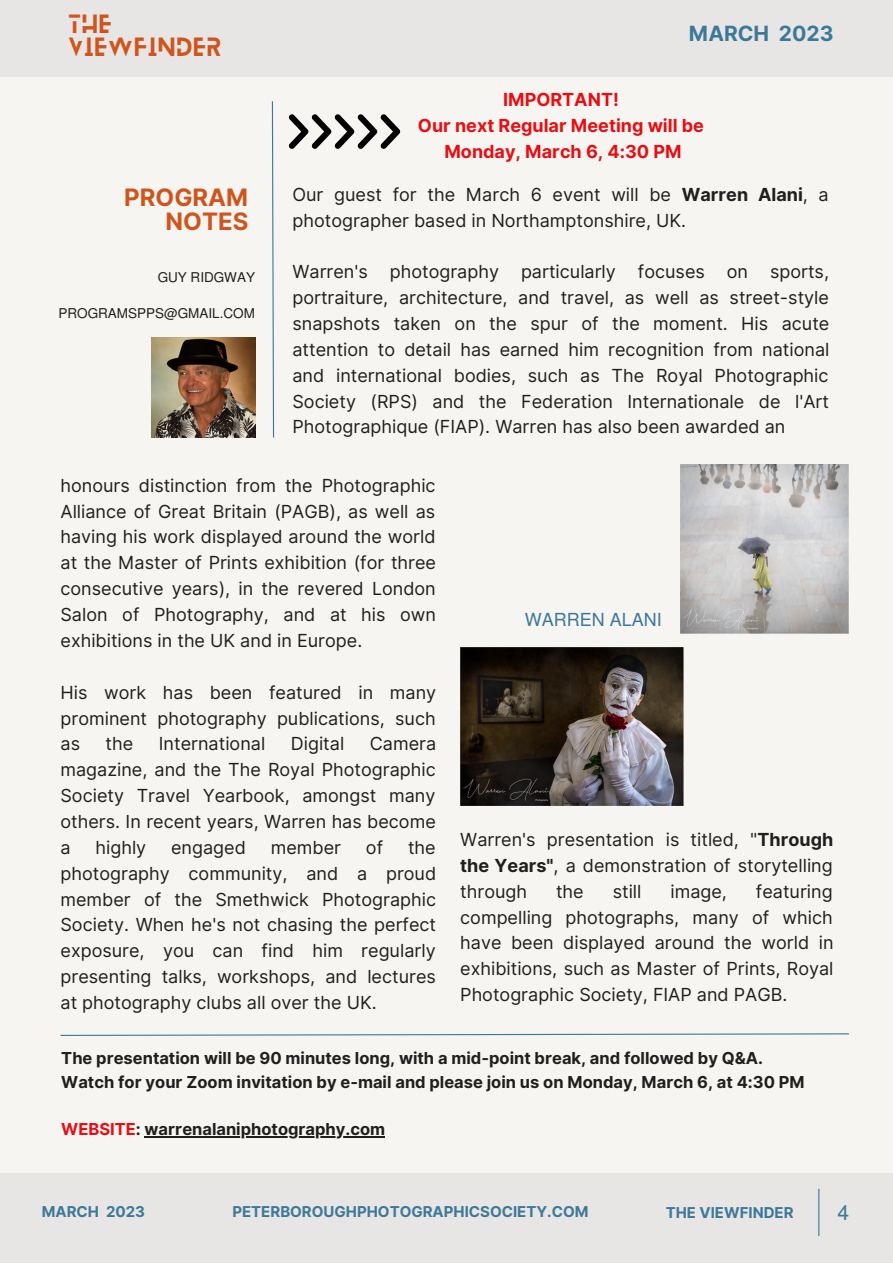
<style>
.page{position:relative;width:893px;height:1264px;background:#fff}
.page>*{position:absolute;margin:0;border:0;box-sizing:border-box;transform-origin:0 0}
.t1{font:700 24px/23.5px "Inter";color:#ce561e;text-align:right}
.t2{font:23.1px/22.5px "Blanka";letter-spacing:.09em;color:#ce561e}
.t3{font:700 21px "Inter";color:#3c7999}
.t4{font:21px "Mukti";color:#3c7999}
.t5{font:18px/25.8px "Inter";color:#1f1f1f;text-align:justify}
.t6{font:700 18px/25.8px "Inter";color:#e60f15;text-align:center}
.t7{font:18px "Mukti";color:#3c7999}
.t8{font:700 16.5px/23.5px "Inter";color:#1f1f1f}
.t9{font:700 15px "Inter";color:#3c7999}
.t10{font:13.5px "Mukti";color:#1f1f1f}
.s1{font-weight:700}
.s2{color:#e60f15}
</style>
<div class="page">
<div style="left:0;top:0;width:892px;height:1262px;background:#f6f5f1"></div>
<div style="left:0;top:1173px;width:892px;height:89px;background:#e8e5e5"></div>
<img style="left:151px;top:338px;width:105px;height:100px">
<div style="left:0;top:0;width:892px;height:77px;background:#e8e5e5"></div>
<svg style="left:271px;top:101px;width:3px;height:337px"></svg>
<hr style="left:818px;top:1188px;width:1px;height:47px;background:#3c7999">
<img style="left:680px;top:465px;width:168px;height:168px">
<svg style="left:60px;top:1033px;width:789px;height:3px"></svg>
<svg style="left:288px;top:114px;width:112px;height:35px"></svg>
<hr style="left:145px;top:1136px;width:240px;height:1px;background:#1f1f1f">
<img style="left:460px;top:647px;width:223px;height:158px">
<p class="t2" style="left:69px;top:10px;width:153px">THE<br>VIEWFINDER</p>
<p class="t3" style="left:689px;top:21px;width:146px">MARCH 2023</p>
<h1 class="t1" style="left:124px;top:186px;width:126px">PROGRAM<br>NOTES</h1>
<p class="t10" style="left:158px;top:267px;width:99px">GUY RIDGWAY</p>
<p class="t10" style="left:58px;top:303px;width:198px">PROGRAMSPPS@GMAIL.COM</p>
<p class="t6" style="left:418px;top:87px;width:287px">IMPORTANT!<br>Our next Regular Meeting will be<br>Monday, March 6, 4:30 PM</p>
<p class="t5" style="left:292px;top:181px;width:537px">Our guest for the March 6 event will be <span class="s1">Warren Alani</span>, a photographer based in Northamptonshire, UK.</p>
<p class="t5" style="left:292px;top:259px;width:538px">Warren's photography particularly focuses on sports, portraiture, architecture, and travel, as well as street-style snapshots taken on the spur of the moment. His acute attention to detail has earned him recognition from national and international bodies, such as The Royal Photographic Society (RPS) and the Federation Internationale de l'Art Photographique (FIAP). Warren has also been awarded an</p>
<p class="t5" style="left:60px;top:472px;width:377px">honours distinction from the Photographic Alliance of Great Britain (PAGB), as well as having his work displayed around the world at the Master of Prints exhibition (for three consecutive years), in the revered London Salon of Photography, and at his own exhibitions in the UK and in Europe.</p>
<p class="t5" style="left:60px;top:679px;width:377px">His work has been featured in many prominent photography publications, such as</p>
<p class="t5" style="left:106px;top:731px;width:29px">the</p>
<p class="t5" style="left:159px;top:731px;width:108px">International</p>
<p class="t5" style="left:291px;top:731px;width:55px">Digital</p>
<p class="t5" style="left:60px;top:731px;width:377px;text-indent:309px">Camera magazine, and the The Royal Photographic Society Travel Yearbook, amongst many others. In recent years, Warren has become a</p>
<p class="t5" style="left:95px;top:834px;width:52px">highly</p>
<p class="t5" style="left:171px;top:834px;width:76px">engaged</p>
<p class="t5" style="left:271px;top:834px;width:72px">member</p>
<p class="t5" style="left:366px;top:834px;width:19px">of</p>
<p class="t5" style="left:60px;top:834px;width:377px;text-indent:347px">the photography community, and a proud member of the Smethwick Photographic Society. When he's not chasing the perfect exposure, you can find him regularly presenting talks, workshops, and lectures at photography clubs all over the UK.</p>
<p class="t7" style="left:525px;top:607px;width:138px">WARREN ALANI</p>
<p class="t5" style="left:460px;top:826px;width:374px">Warren's presentation is titled, "<span class="s1">Through the Years"</span>, a demonstration of storytelling through</p>
<p class="t5" style="left:460px;top:878px;width:375px;text-indent:295px">featuring compelling photographs, many of which have been displayed around the world in exhibitions, such as Master of Prints, Royal Photographic Society, FIAP and PAGB.</p>
<p class="t5" style="left:556px;top:878px;width:29px">the</p>
<p class="t5" style="left:612px;top:878px;width:30px">still</p>
<p class="t5" style="left:670px;top:878px;width:58px">image,</p>
<p class="t8" style="left:61px;top:1046px;width:745px">The presentation will be 90 minutes long, with a mid-point break, and followed by Q&amp;A.<br>Watch for your Zoom invitation by e-mail and please join us on Monday, March 6, at 4:30 PM</p>
<p class="t8" style="left:61px;top:1117px;width:325px"><span class="s2">WEBSITE</span>: warrenalaniphotography.com</p>
<p class="t9" style="left:42px;top:1202px;width:105px">MARCH 2023</p>
<p class="t9" style="left:665px;top:1203px;width:129px">THE VIEWFINDER</p>
<p class="t9" style="left:232px;top:1202px;width:358px">PETERBOROUGHPHOTOGRAPHICSOCIETY.COM</p>
<p class="t4" style="left:837px;top:1198px;width:13px">4</p>
</div>
